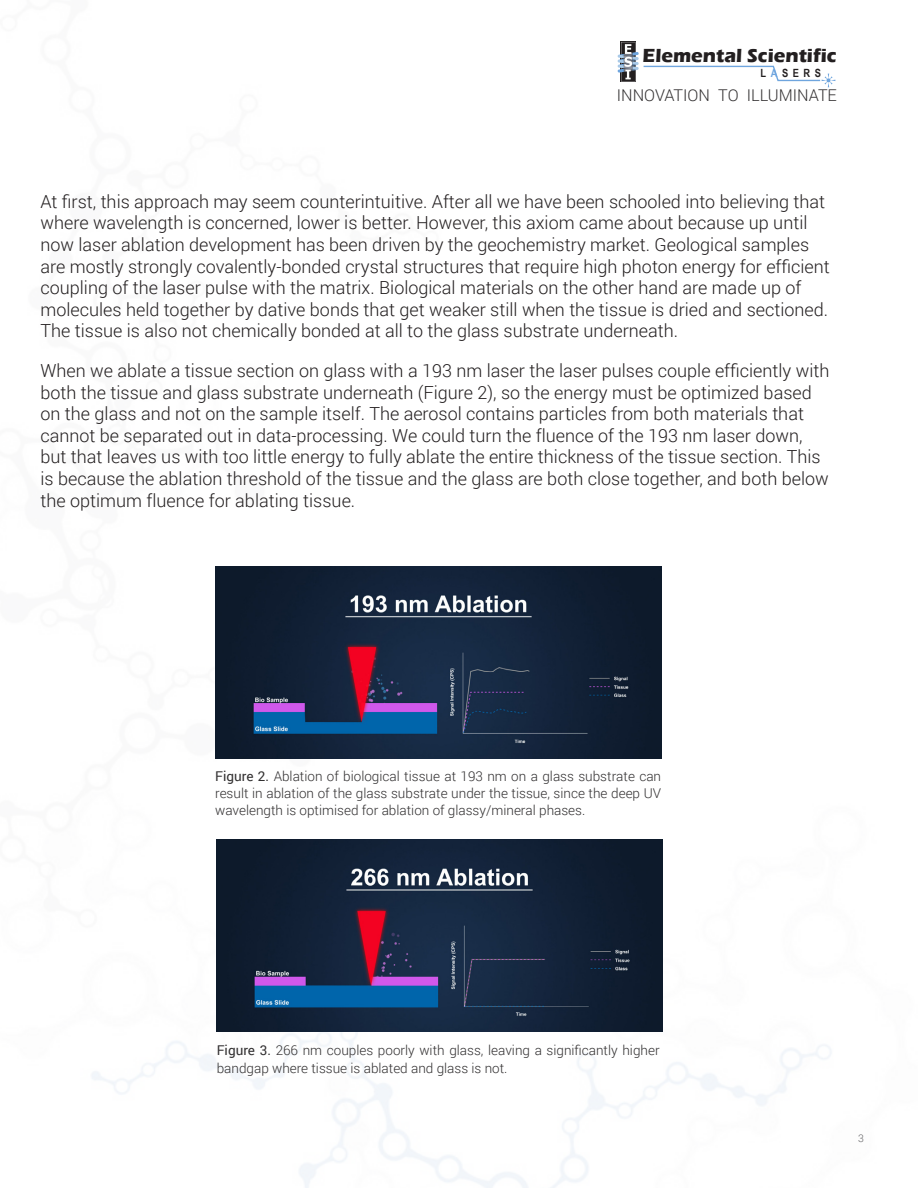
<style>
.page{position:relative;width:918px;height:1188px;background:#fff}
.page>*{position:absolute;margin:0;border:0;box-sizing:border-box;transform-origin:0 0}
.t1{font:700 19.5px "Eras ITC";color:#231f20}
.Body_Copy{font:300 18px/21.6px "Roboto";color:#231f20}
.t2{font:300 16.2px "Roboto";color:#312f30}
.Body_Copy-2{font:300 13.5px/17.2px "Roboto";color:#312f30;text-align:justify}
.t3{font:700 11.4px "Arial Narrow";letter-spacing:.4em;color:#231f20}
.t4{font:300 10.5px "Roboto";color:#636366}
.s1{color:#6fa5de}
.s2{font-weight:400}
</style>
<div class="page">
<img style="left:92px;top:41px;width:744px;height:1147px">
<div style="left:621px;top:41px;width:15px;height:41px;background:#231f20"></div>
<svg style="left:617px;top:42px;width:218px;height:45px"></svg>
<img style="left:217px;top:840px;width:445px;height:192px">
<img style="left:216px;top:566px;width:445px;height:192px">
<p class="t1" style="left:643px;top:45px;width:196px">Elemental Scientific</p>
<p class="t3" style="left:761px;top:64px;width:62px">L<span class="s1">A</span>SERS</p>
<p class="t2" style="left:617px;top:84px;width:222px">INNOVATION TO ILLUMINATE</p>
<p class="Body_Copy" style="left:40px;top:190px;width:791px">At first, this approach may seem counterintuitive. After all we have been schooled into believing that where wavelength is concerned, lower is better. However, this axiom came about because up until now laser ablation development has been driven by the geochemistry market. Geological samples are mostly strongly covalently-bonded crystal structures that require high photon energy for efficient coupling of the laser pulse with the matrix. Biological materials on the other hand are made up of molecules held together by dative bonds that get weaker still when the tissue is dried and sectioned.<br>The tissue is also not chemically bonded at all to the glass substrate underneath.</p>
<p class="Body_Copy" style="left:40px;top:359px;width:791px">When we ablate a tissue section on glass with a 193 nm laser the laser pulses couple efficiently with both the tissue and glass substrate underneath (Figure 2), so the energy must be optimized based on the glass and not on the sample itself. The aerosol contains particles from both materials that cannot be separated out in data-processing. We could turn the fluence of the 193 nm laser down, but that leaves us with too little energy to fully ablate the entire thickness of the tissue section. This is because the ablation threshold of the tissue and the glass are both close together, and both below the optimum fluence for ablating tissue.</p>
<p class="Body_Copy-2" style="left:215px;top:767px;width:447px"><span class="s2">Figure 2.</span> Ablation of biological tissue at 193 nm on a glass substrate can result in ablation of the glass substrate under the tissue, since the deep UV wavelength is optimised for ablation of glassy/mineral phases.</p>
<p class="Body_Copy-2" style="left:217px;top:1041px;width:444px"><span class="s2">Figure 3.</span> 266 nm couples poorly with glass, leaving a significantly higher bandgap where tissue is ablated and glass is not.</p>
<p class="t4" style="left:858px;top:1131px;width:7px">3</p>
</div>
